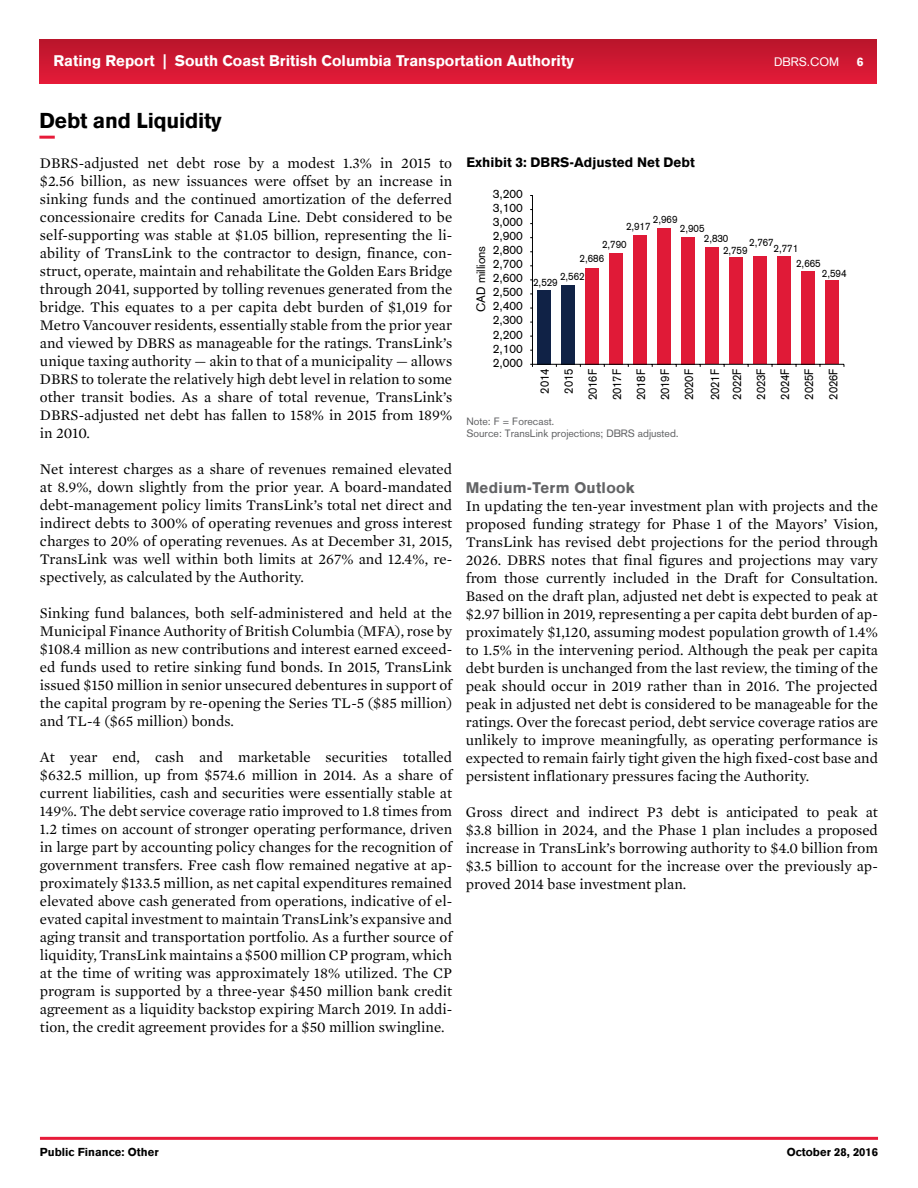
<style>
.page{position:relative;width:918px;height:1188px;background:#fff}
.page>*{position:absolute;margin:0;border:0;box-sizing:border-box;transform-origin:0 0}
.t1{font:900 21px "Akzidenz Grotesk";letter-spacing:-.01em;color:#000}
.t2{font:15px/18px "Mercury Text G1";color:#000;text-align:justify}
.t3{font:900 15px "Akzidenz Grotesk";color:#fff}
.t4{font:900 15px "Akzidenz Grotesk";letter-spacing:.02em;color:#636466}
.t5{font:900 13.5px "Akzidenz Grotesk";color:#010101}
.t6{font:12px "Akzidenz Grotesk CE";color:#010101}
.t7{font:12px/24px "Akzidenz Grotesk CE";color:#010101;text-align:center;scale:.93 1}
.t8{font:12px "Akzidenz Grotesk";color:#fff}
.t9{font:900 12px "Akzidenz Grotesk";color:#fff}
.t10{font:900 11.25px "Akzidenz Grotesk";color:#000}
.t11{font:10.5px/10.5px "Akzidenz Grotesk CE";color:#010101;scale:.93 1}
.t12{font:10.5px/12.6px "Akzidenz Grotesk CE";color:#636466}
</style>
<div class="page">
<hr style="left:40px;top:1137px;width:838px;height:3px;background:#e71b39">
<div style="left:40px;top:40px;width:837px;height:43px;background:linear-gradient(to bottom,#ba152b,#e41b38)"></div>
<hr style="left:39px;top:136px;width:16px;height:3px;background:#e71b39">
<div style="left:538px;top:290px;width:13px;height:74px;background:#102246"></div>
<div style="left:562px;top:285px;width:13px;height:79px;background:#102246"></div>
<div style="left:586px;top:268px;width:13px;height:96px;background:#e01a37"></div>
<div style="left:753px;top:256px;width:14px;height:108px;background:#e01a37"></div>
<div style="left:609px;top:253px;width:14px;height:111px;background:#e01a37"></div>
<div style="left:633px;top:235px;width:14px;height:129px;background:#e01a37"></div>
<div style="left:657px;top:228px;width:14px;height:136px;background:#e01a37"></div>
<div style="left:681px;top:237px;width:14px;height:127px;background:#e01a37"></div>
<div style="left:705px;top:248px;width:14px;height:116px;background:#e01a37"></div>
<div style="left:729px;top:257px;width:14px;height:107px;background:#e01a37"></div>
<div style="left:777px;top:256px;width:14px;height:108px;background:#e01a37"></div>
<div style="left:801px;top:271px;width:14px;height:93px;background:#e01a37"></div>
<div style="left:825px;top:281px;width:14px;height:83px;background:#e01a37"></div>
<hr style="left:532px;top:196px;width:1px;height:168px;background:#000">
<hr style="left:532px;top:364px;width:312px;height:1px;background:#000">
<p class="t3" style="left:53px;top:51px;width:522px">Rating Report | South Coast British Columbia Transportation Authority</p>
<p class="t8" style="left:774px;top:54px;width:67px">DBRS.COM</p>
<p class="t9" style="left:857px;top:54px;width:8px">6</p>
<h1 class="t1" style="left:39px;top:107px;width:184px">Debt and Liquidity</h1>
<p class="t2" style="left:40px;top:154px;width:414px">DBRS-adjusted net debt rose by a modest 1.3% in 2015 to $2.56 billion, as new issuances were offset by an increase in sinking funds and the continued amortization of the deferred concessionaire credits for Canada Line. Debt considered to be self-supporting was stable at $1.05 billion, representing the li&shy;ability of TransLink to the contractor to design, finance, con&shy;struct, operate, maintain and rehabilitate the Golden Ears Bridge through 2041, supported by tolling revenues generated from the bridge. This equates to a per capita debt burden of $1,019 for Metro Vancouver residents, essentially stable from the prior year and viewed by DBRS as manageable for the ratings. TransLink’s unique taxing authority — akin to that of a municipality — allows DBRS to tolerate the relatively high debt level in relation to some other transit bodies. As a share of total revenue, TransLink’s DBRS-adjusted net debt has fallen to 158% in 2015 from 189% in 2010.</p>
<p class="t2" style="left:40px;top:460px;width:414px">Net interest charges as a share of revenues remained elevated at 8.9%, down slightly from the prior year. A board-mandated debt-management policy limits TransLink’s total net direct and indirect debts to 300% of operating revenues and gross interest charges to 20% of operating revenues. As at December 31, 2015, TransLink was well within both limits at 267% and 12.4%, re&shy;spectively, as calculated by the Authority.</p>
<p class="t2" style="left:40px;top:604px;width:414px">Sinking fund balances, both self-administered and held at the Municipal Finance Authority of British Columbia (MFA), rose by $108.4 million as new contributions and interest earned exceed&shy;ed funds used to retire sinking fund bonds. In 2015, TransLink issued $150 million in senior unsecured debentures in support of the capital program by re-opening the Series TL-5 ($85 million) and TL-4 ($65 million) bonds.</p>
<p class="t2" style="left:40px;top:748px;width:414px">At year end, cash and marketable securities totalled $632.5 million, up from $574.6 million in 2014. As a share of current liabilities, cash and securities were essentially stable at 149%. The debt service coverage ratio improved to 1.8 times from 1.2 times on account of stronger operating performance, driven in large part by accounting policy changes for the recognition of government transfers. Free cash flow remained negative at ap&shy;proximately $133.5 million, as net capital expenditures remained elevated above cash generated from operations, indicative of el&shy;evated capital investment to maintain TransLink’s expansive and aging transit and transportation portfolio. As a further source of liquidity, TransLink maintains a $500 million CP program, which at the time of writing was approximately 18% utilized. The CP program is supported by a three-year $450 million bank credit agreement as a liquidity backstop expiring March 2019. In addi&shy;tion, the credit agreement provides for a $50 million swingline.</p>
<p class="t5" style="left:467px;top:153px;width:230px">Exhibit 3: DBRS-Adjusted Net Debt</p>
<p class="t6" style="left:493px;top:186px;width:32px">3,200</p>
<p class="t6" style="left:493px;top:200px;width:32px">3,100</p>
<p class="t6" style="left:493px;top:214px;width:32px">3,000</p>
<p class="t6" style="left:473px;top:312px;width:68px;rotate:-90deg">CAD millions</p>
<p class="t6" style="left:493px;top:228px;width:32px">2,900</p>
<p class="t6" style="left:493px;top:242px;width:32px">2,800</p>
<p class="t6" style="left:493px;top:256px;width:32px">2,700</p>
<p class="t6" style="left:493px;top:270px;width:32px">2,600</p>
<p class="t6" style="left:493px;top:284px;width:32px">2,500</p>
<p class="t6" style="left:493px;top:298px;width:32px">2,400</p>
<p class="t6" style="left:493px;top:312px;width:32px">2,300</p>
<p class="t6" style="left:493px;top:326px;width:32px">2,200</p>
<p class="t6" style="left:493px;top:341px;width:32px">2,100</p>
<p class="t6" style="left:493px;top:355px;width:32px">2,000</p>
<p class="t11" style="left:653px;top:214px;width:28px">2,969</p>
<p class="t11" style="left:626px;top:221px;width:28px">2,917</p>
<p class="t11" style="left:704px;top:223px;width:28px;text-indent:-24px">2,905<br>2,830</p>
<p class="t11" style="left:723px;top:245px;width:28px">2,759</p>
<p class="t11" style="left:749px;top:237px;width:28px">2,767</p>
<p class="t11" style="left:602px;top:239px;width:28px">2,790</p>
<p class="t11" style="left:796px;top:241px;width:28px;line-height:14.4px;text-indent:-23px">2,771<br>2,665</p>
<p class="t11" style="left:580px;top:253px;width:28px">2,686</p>
<p class="t11" style="left:822px;top:268px;width:28px">2,594</p>
<p class="t11" style="left:560px;top:271px;width:28px">2,562</p>
<p class="t11" style="left:533px;top:277px;width:28px">2,529</p>
<p class="t7" style="left:533px;top:400px;width:35px;rotate:-90deg">2014<br>2015<br>2016F<br>2017F<br>2018F<br>2019F<br>2020F</p>
<p class="t7" style="left:704px;top:400px;width:36px;line-height:22.2px;text-align:left;rotate:-90deg">2021F<br>2022F</p>
<p class="t7" style="left:749px;top:400px;width:35px;text-align:justify;rotate:-90deg">2023F 2024F 2025F 2026F</p>
<p class="t12" style="left:467px;top:415px;width:214px">Note: F = Forecast.<br>Source: TransLink projections; DBRS adjusted.</p>
<p class="t4" style="left:466px;top:477px;width:171px">Medium-Term Outlook</p>
<p class="t2" style="left:466px;top:497px;width:414px">In updating the ten-year investment plan with projects and the proposed funding strategy for Phase 1 of the Mayors’ Vision, TransLink has revised debt projections for the period through 2026. DBRS notes that final figures and projections may vary from those currently included in the Draft for Consultation.<br>Based on the draft plan, adjusted net debt is expected to peak at $2.97 billion in 2019, representing a per capita debt burden of ap&shy;proximately $1,120, assuming modest population growth of 1.4% to 1.5% in the intervening period. Although the peak per capita debt burden is unchanged from the last review, the timing of the peak should occur in 2019 rather than in 2016. The projected peak in adjusted net debt is considered to be manageable for the ratings. Over the forecast period, debt service coverage ratios are unlikely to improve meaningfully, as operating performance is expected to remain fairly tight given the high fixed-cost base and persistent inflationary pressures facing the Authority.</p>
<p class="t2" style="left:466px;top:803px;width:414px">Gross direct and indirect P3 debt is anticipated to peak at $3.8 billion in 2024, and the Phase 1 plan includes a proposed increase in TransLink’s borrowing authority to $4.0 billion from $3.5 billion to account for the increase over the previously ap&shy;proved 2014 base investment plan.</p>
<p class="t10" style="left:40px;top:1145px;width:120px">Public Finance: Other</p>
<p class="t10" style="left:787px;top:1145px;width:93px">October 28, 2016</p>
</div>
